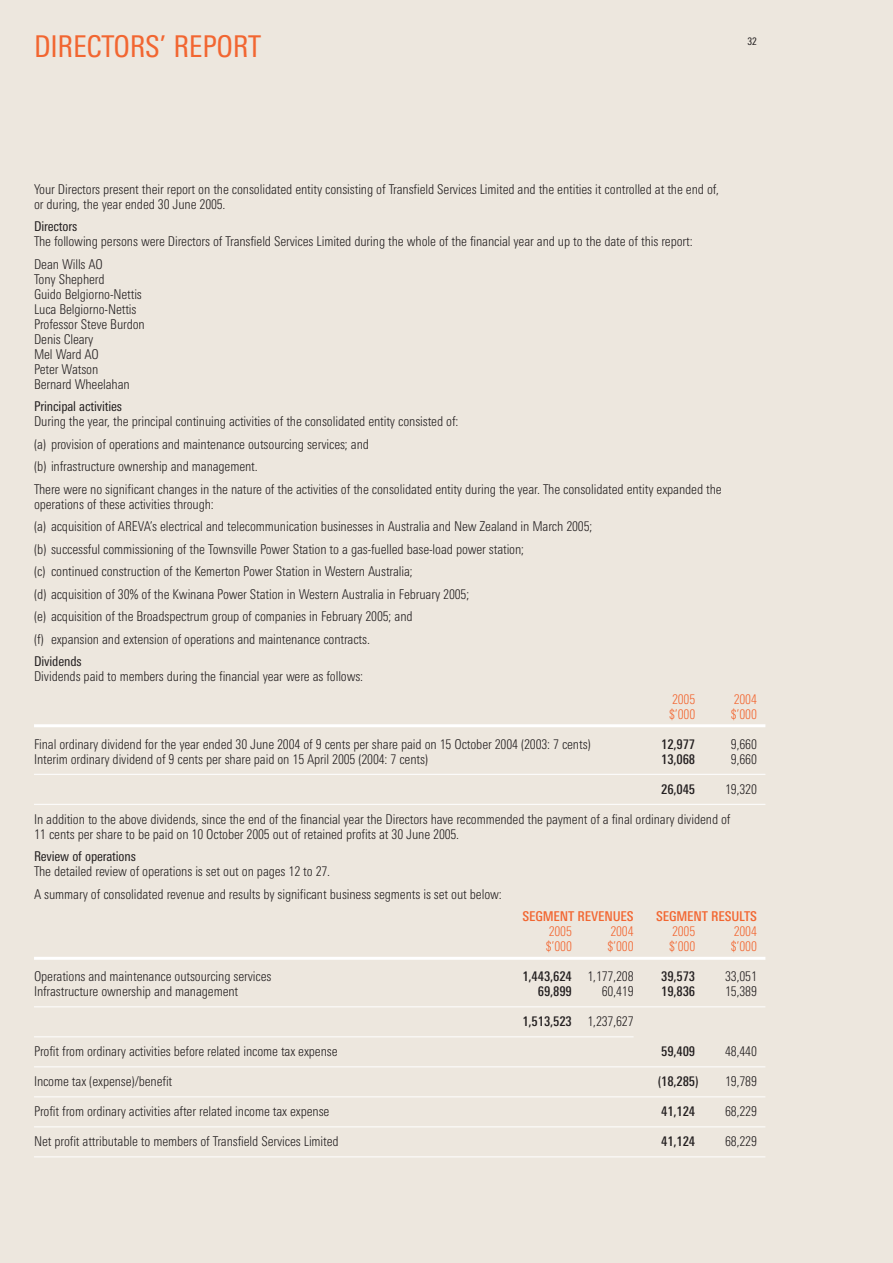
<style>
.page{position:relative;width:893px;height:1263px;background:#ede7de}
.page>*{position:absolute;margin:0;border:0;box-sizing:border-box;transform-origin:0 0}
.t1{font:condensed 30px "Linotype Univers";letter-spacing:-.01em;color:#f26631}
.t2{font:300 condensed 13.5px/22.5px "Linotype Univers";letter-spacing:-.01em;color:#231f20}
.t3{font:500 condensed 13.5px "Linotype Univers";letter-spacing:-.01em;color:#231f20}
.t4{font:condensed 13.5px "Linotype Univers";letter-spacing:-.01em;color:#231f20}
.t5{font:300 condensed 13.5px "Linotype Univers";letter-spacing:-.01em;color:#f26631}
.t6{font:500 condensed 13.5px "Linotype Univers";letter-spacing:-.01em;color:#f26631}
.t7{font:condensed 10.5px "Linotype Univers";color:#231f20}
.s1{font-weight:300}
</style>
<div class="page">
<hr style="left:34px;top:724px;width:731px;height:3px;background:#fff">
<hr style="left:34px;top:774px;width:731px;height:1px;background:#fff">
<hr style="left:34px;top:804px;width:731px;height:1px;background:#fff">
<hr style="left:34px;top:957px;width:731px;height:3px;background:#fff">
<hr style="left:34px;top:1006px;width:731px;height:1px;background:#fff">
<hr style="left:34px;top:1036px;width:600px;height:1px;background:#fff">
<hr style="left:34px;top:1066px;width:731px;height:1px;background:#fff">
<hr style="left:34px;top:1096px;width:731px;height:1px;background:#fff">
<hr style="left:34px;top:1126px;width:731px;height:1px;background:#fff">
<hr style="left:34px;top:1156px;width:731px;height:1px;background:#fff">
<h1 class="t1" style="left:34px;top:36px;width:229px">DIRECTORS’ REPORT</h1>
<p class="t7" style="left:747px;top:37px;width:11px">32</p>
<p class="t2" style="left:34px;top:183px;width:686px;line-height:15px">Your Directors present their report on the consolidated entity consisting of Transfield Services Limited and the entities it controlled at the end of, or during, the year ended 30 June 2005.</p>
<p class="t4" style="left:34px;top:222px;width:45px">Directors</p>
<p class="t2" style="left:34px;top:232px;width:660px">The following persons were Directors of Transfield Services Limited during the whole of the financial year and up to the date of this report:<br>Dean Wills AO</p>
<p class="t2" style="left:34px;top:273px;width:112px;line-height:15px">Tony Shepherd<br>Guido Belgiorno-Nettis<br>Luca Belgiorno-Nettis<br>Professor Steve Burdon<br>Denis Cleary<br>Mel Ward AO<br>Peter Watson<br>Bernard Wheelahan</p>
<p class="t4" style="left:34px;top:402px;width:90px">Principal activities</p>
<p class="t2" style="left:34px;top:412px;width:689px">During the year, the principal continuing activities of the consolidated entity consisted of:<br>(a) provision of operations and maintenance outsourcing services; and<br>(b) infrastructure ownership and management.<br>There were no significant changes in the nature of the activities of the consolidated entity during the year. The consolidated entity expanded the</p>
<p class="t2" style="left:34px;top:494px;width:560px">operations of these activities through:<br>(a) acquisition of AREVA’s electrical and telecommunication businesses in Australia and New Zealand in March 2005; (b) successful commissioning of the Townsville Power Station to a gas-fuelled base-load power station;<br>(c) continued construction of the Kemerton Power Station in Western Australia;<br>(d) acquisition of 30% of the Kwinana Power Station in Western Australia in February 2005;<br>(e) acquisition of the Broadspectrum group of companies in February 2005; and<br>(f) expansion and extension of operations and maintenance contracts.</p>
<p class="t4" style="left:34px;top:657px;width:49px">Dividends</p>
<p class="t2" style="left:34px;top:667px;width:331px">Dividends paid to members during the financial year were as follows:</p>
<p class="t5" style="left:672px;top:694px;width:25px">2005</p>
<p class="t5" style="left:734px;top:694px;width:25px">2004</p>
<p class="t5" style="left:669px;top:709px;width:28px">$’000</p>
<p class="t5" style="left:731px;top:709px;width:28px">$’000</p>
<p class="t2" style="left:34px;top:734px;width:558px">Final ordinary dividend for the year ended 30 June 2004 of 9 cents per share paid on 15 October 2004 (2003: 7 cents)</p>
<p class="t3" style="left:661px;top:739px;width:36px">12,977</p>
<p class="t2" style="left:731px;top:734px;width:28px">9,660</p>
<p class="t2" style="left:34px;top:749px;width:396px">Interim ordinary dividend of 9 cents per share paid on 15 April 2005 (2004: 7 cents)</p>
<p class="t3" style="left:661px;top:754px;width:36px">13,068</p>
<p class="t2" style="left:731px;top:749px;width:28px">9,660</p>
<p class="t3" style="left:661px;top:784px;width:36px">26,045</p>
<p class="t2" style="left:725px;top:779px;width:33px">19,320</p>
<p class="t2" style="left:34px;top:813px;width:698px;line-height:15px">In addition to the above dividends, since the end of the financial year the Directors have recommended the payment of a final ordinary dividend of<br>11 cents per share to be paid on 10 October 2005 out of retained profits at 30 June 2005.</p>
<p class="t4" style="left:34px;top:852px;width:103px">Review of operations</p>
<p class="t2" style="left:34px;top:862px;width:469px">The detailed review of operations is set out on pages 12 to 27.<br>A summary of consolidated revenue and results by significant business segments is set out below:</p>
<p class="t6" style="left:522px;top:912px;width:113px">SEGMENT REVENUES</p>
<p class="t6" style="left:656px;top:912px;width:102px">SEGMENT RESULTS</p>
<p class="t5" style="left:549px;top:927px;width:25px">2005</p>
<p class="t5" style="left:610px;top:927px;width:25px">2004</p>
<p class="t5" style="left:672px;top:927px;width:25px">2005</p>
<p class="t5" style="left:734px;top:927px;width:25px">2004</p>
<p class="t5" style="left:546px;top:942px;width:28px">$’000</p>
<p class="t5" style="left:607px;top:942px;width:28px">$’000</p>
<p class="t5" style="left:669px;top:942px;width:28px">$’000</p>
<p class="t5" style="left:731px;top:942px;width:28px">$’000</p>
<p class="t2" style="left:34px;top:967px;width:239px">Operations and maintenance outsourcing services</p>
<p class="t3" style="left:522px;top:972px;width:113px">1,443,624 <span class="s1">1,177,208</span></p>
<p class="t3" style="left:661px;top:972px;width:36px">39,573</p>
<p class="t2" style="left:725px;top:967px;width:33px">33,051</p>
<p class="t2" style="left:34px;top:982px;width:206px">Infrastructure ownership and management</p>
<p class="t3" style="left:538px;top:987px;width:36px">69,899</p>
<p class="t2" style="left:602px;top:982px;width:33px">60,419</p>
<p class="t3" style="left:661px;top:987px;width:36px">19,836</p>
<p class="t2" style="left:725px;top:982px;width:33px">15,389</p>
<p class="t3" style="left:522px;top:1017px;width:113px">1,513,523 <span class="s1">1,237,627</span></p>
<p class="t2" style="left:34px;top:1042px;width:305px">Profit from ordinary activities before related income tax expense</p>
<p class="t3" style="left:661px;top:1047px;width:36px">59,409</p>
<p class="t2" style="left:725px;top:1042px;width:33px">48,440</p>
<p class="t2" style="left:34px;top:1072px;width:140px">Income tax (expense)/benefit</p>
<p class="t3" style="left:658px;top:1077px;width:42px">(18,285)</p>
<p class="t2" style="left:725px;top:1072px;width:33px">19,789</p>
<p class="t2" style="left:34px;top:1102px;width:297px">Profit from ordinary activities after related income tax expense</p>
<p class="t3" style="left:661px;top:1107px;width:36px">41,124</p>
<p class="t2" style="left:725px;top:1102px;width:33px">68,229</p>
<p class="t2" style="left:34px;top:1132px;width:306px">Net profit attributable to members of Transfield Services Limited</p>
<p class="t3" style="left:661px;top:1137px;width:36px">41,124</p>
<p class="t2" style="left:725px;top:1132px;width:33px">68,229</p>
</div>
